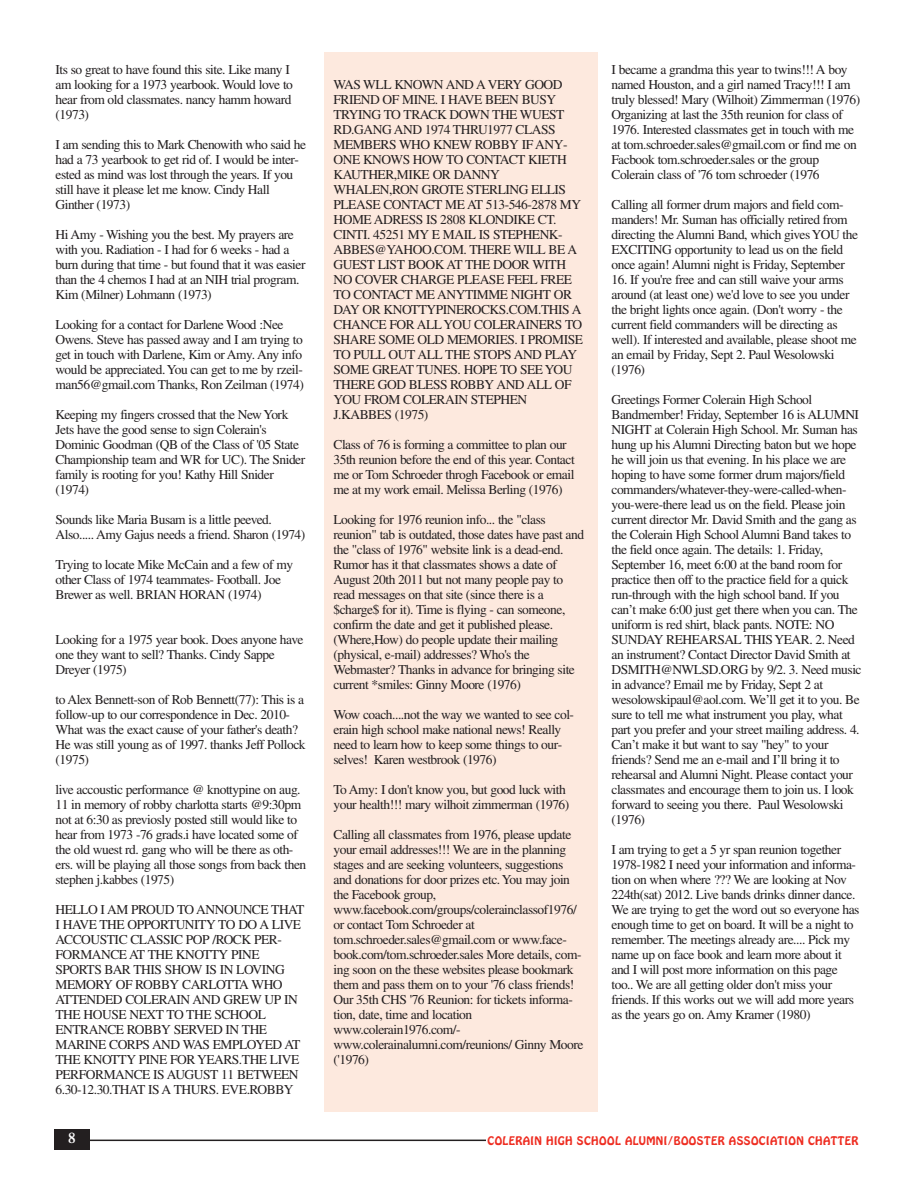
<style>
.page{position:relative;width:918px;height:1188px;background:#fff}
.page>*{position:absolute;margin:0;border:0;box-sizing:border-box;transform-origin:0 0}
.t1{font:600 15px "Times";color:#fff}
.t2{font:13.5px/15px "Times";letter-spacing:-.035em;color:#231f20}
.t3{font:10.5px "Hobo";letter-spacing:.04em;color:#ee2e22}
</style>
<div class="page">
<div style="left:324px;top:52px;width:274px;height:1060px;background:#fde9de"></div>
<div style="left:54px;top:1130px;width:36px;height:20px;background:#231f20"></div>
<hr style="left:88px;top:1140px;width:398px;height:1px;background:#231f20">
<p class="t2" style="left:56px;top:63px;width:239px">Its so great to have found this site. Like many I am looking for a 1973 yearbook. Would love to hear from old classmates. nancy hamm howard (1973)</p>
<p class="t2" style="left:56px;top:138px;width:252px">I am sending this to Mark Chenowith who said he had a 73 yearbook to get rid of. I would be inter&shy;ested as mind was lost through the years. If you still have it please let me know. Cindy Hall Ginther (1973)</p>
<p class="t2" style="left:56px;top:228px;width:252px">Hi Amy - Wishing you the best. My prayers are with you. Radiation - I had for 6 weeks - had a burn during that time - but found that it was easier than the 4 chemos I had at an NIH trial program.<br>Kim (Milner) Lohmann (1973)</p>
<p class="t2" style="left:56px;top:318px;width:250px">Looking for a contact for Darlene Wood :Nee Owens. Steve has passed away and I am trying to get in touch with Darlene, Kim or Amy. Any info would be appreciated. You can get to me by rzeil&shy;man56@gmail.com Thanks, Ron Zeilman (1974)</p>
<p class="t2" style="left:56px;top:408px;width:251px">Keeping my fingers crossed that the New York Jets have the good sense to sign Colerain's Dominic Goodman (QB of the Class of '05 State Championship team and WR for UC). The Snider family is rooting for you! Kathy Hill Snider (1974)</p>
<p class="t2" style="left:56px;top:513px;width:251px">Sounds like Maria Busam is a little peeved.<br>Also..... Amy Gajus needs a friend. Sharon (1974)</p>
<p class="t2" style="left:56px;top:558px;width:239px">Trying to locate Mike McCain and a few of my other Class of 1974 teammates- Football. Joe<br>Brewer as well. BRIAN HORAN (1974)</p>
<p class="t2" style="left:56px;top:633px;width:250px">Looking for a 1975 year book. Does anyone have one they want to sell? Thanks. Cindy Sappe<br>Dreyer (1975)</p>
<p class="t2" style="left:56px;top:693px;width:252px">to Alex Bennett-son of Rob Bennett(77): This is a follow-up to our correspondence in Dec. 2010- What was the exact cause of your father's death?<br>He was still young as of 1997. thanks Jeff Pollock (1975)</p>
<p class="t2" style="left:56px;top:783px;width:252px">live accoustic performance @ knottypine on aug.<br>11 in memory of robby charlotta starts @9:30pm not at 6:30 as previosly posted still would like to hear from 1973 -76 grads.i have located some of the old wuest rd. gang who will be there as oth&shy;ers. will be playing all those songs from back then stephen j.kabbes (1975)</p>
<p class="t2" style="left:56px;top:903px;width:250px">HELLO I AM PROUD TO ANNOUNCE THAT<br>I HAVE THE OPPORTUNITY TO DO A LIVE<br>ACCOUSTIC CLASSIC POP /ROCK PER-<br>FORMANCE AT THE KNOTTY PINE<br>SPORTS BAR THIS SHOW IS IN LOVING<br>MEMORY OF ROBBY CARLOTTA WHO<br>ATTENDED COLERAIN AND GREW UP IN<br>THE HOUSE NEXT TO THE SCHOOL<br>ENTRANCE ROBBY SERVED IN THE<br>MARINE CORPS AND WAS EMPLOYED AT<br>THE KNOTTY PINE FOR YEARS.THE LIVE<br>PERFORMANCE IS AUGUST 11 BETWEEN<br>6.30-12.30.THAT IS A THURS. EVE.ROBBY</p>
<p class="t2" style="left:333px;top:78px;width:251px">WAS WLL KNOWN AND A VERY GOOD<br>FRIEND OF MINE. I HAVE BEEN BUSY<br>TRYING TO TRACK DOWN THE WUEST<br>RD.GANG AND 1974 THRU1977 CLASS<br>MEMBERS WHO KNEW ROBBY IF ANY-<br>ONE KNOWS HOW TO CONTACT KIETH<br>KAUTHER,MIKE OR DANNY<br>WHALEN,RON GROTE STERLING ELLIS<br>PLEASE CONTACT ME AT 513-546-2878 MY<br>HOME ADRESS IS 2808 KLONDIKE CT.<br>CINTI. 45251 MY E MAIL IS STEPHENK-<br>ABBES@YAHOO.COM. THERE WILL BE A<br>GUEST LIST BOOK AT THE DOOR WITH<br>NO COVER CHARGE PLEASE FEEL FREE<br>TO CONTACT ME ANYTIMME NIGHT OR<br>DAY OR KNOTTYPINEROCKS.COM.THIS A<br>CHANCE FOR ALL YOU COLERAINERS TO<br>SHARE SOME OLD MEMORIES. I PROMISE<br>TO PULL OUT ALL THE STOPS AND PLAY<br>SOME GREAT TUNES. HOPE TO SEE YOU<br>THERE GOD BLESS ROBBY AND ALL OF<br>YOU FROM COLERAIN STEPHEN<br>J.KABBES (1975)</p>
<p class="t2" style="left:333px;top:438px;width:243px">Class of 76 is forming a committee to plan our 35th reunion before the end of this year. Contact me or Tom Schroeder throgh Facebook or email me at my work email. Melissa Berling (1976)</p>
<p class="t2" style="left:333px;top:513px;width:252px">Looking for 1976 reunion info... the "class reunion" tab is outdated, those dates have past and the "class of 1976" website link is a dead-end.<br>Rumor has it that classmates shows a date of August 20th 2011 but not many people pay to read messages on that site (since there is a $charge$ for it). Time is flying - can someone, confirm the date and get it published please. (Where,How) do people update their mailing (physical, e-mail) addresses? Who's the Webmaster? Thanks in advance for bringing site current *smiles: Ginny Moore (1976)</p>
<p class="t2" style="left:333px;top:708px;width:242px">Wow coach....not the way we wanted to see col&shy;erain high school make national news! Really need to learn how to keep some things to our&shy;selves! Karen westbrook (1976)</p>
<p class="t2" style="left:333px;top:783px;width:237px">To Amy: I don't know you, but good luck with your health!!! mary wilhoit zimmerman (1976)</p>
<p class="t2" style="left:333px;top:828px;width:251px">Calling all classmates from 1976, please update your email addresses!!! We are in the planning stages and are seeking volunteers, suggestions and donations for door prizes etc. You may join the Facebook group, www.facebook.com/groups/colerainclassof1976/ or contact Tom Schroeder at tom.schroeder.sales@gmail.com or www.face&shy;book.com/tom.schroeder.sales More details, com&shy;ing soon on the these websites please bookmark them and pass them on to your '76 class friends!<br>Our 35th CHS '76 Reunion: for tickets informa&shy;tion, date, time and location www.colerain1976.com/- www.colerainalumni.com/reunions/ Ginny Moore ('1976)</p>
<p class="t2" style="left:611px;top:63px;width:250px">I became a grandma this year to twins!!! A boy named Houston, and a girl named Tracy!!! I am truly blessed! Mary (Wilhoit) Zimmerman (1976)<br>Organizing at last the 35th reunion for class of 1976. Interested classmates get in touch with me at tom.schroeder.sales@gmail.com or find me on Facbook tom.schroeder.sales or the group Colerain class of '76 tom schroeder (1976</p>
<p class="t2" style="left:611px;top:198px;width:248px">Calling all former drum majors and field com&shy;manders! Mr. Suman has officially retired from directing the Alumni Band, which gives YOU the EXCITING opportunity to lead us on the field once again! Alumni night is Friday, September</p>
<p class="t2" style="left:611px;top:273px;width:247px">16. If you're free and can still waive your arms around (at least one) we'd love to see you under the bright lights once again. (Don't worry - the current field commanders will be directing as well). If interested and available, please shoot me an email by Friday, Sept 2. Paul Wesolowski (1976)</p>
<p class="t2" style="left:611px;top:393px;width:252px">Greetings Former Colerain High School Bandmember! Friday, September 16 is ALUMNI NIGHT at Colerain High School. Mr. Suman has hung up his Alumni Directing baton but we hope he will join us that evening. In his place we are hoping to have some former drum majors/field commanders/whatever-they-were-called-when&shy;you-were-there lead us on the field. Please join current director Mr. David Smith and the gang as the Colerain High School Alumni Band takes to the field once again. The details: 1. Friday, September 16, meet 6:00 at the band room for practice then off to the practice field for a quick run-through with the high school band. If you can’t make 6:00 just get there when you can. The uniform is red shirt, black pants. NOTE: NO SUNDAY REHEARSAL THIS YEAR. 2. Need an instrument? Contact Director David Smith at DSMITH@NWLSD.ORG by 9/2. 3. Need music in advance? Email me by Friday, Sept 2 at wesolowskipaul@aol.com. We’ll get it to you. Be sure to tell me what instrument you play, what part you prefer and your street mailing address. 4.<br>Can’t make it but want to say "hey" to your friends? Send me an e-mail and I’ll bring it to rehearsal and Alumni Night. Please contact your classmates and encourage them to join us. I look forward to seeing you there. Paul Wesolowski (1976)</p>
<p class="t2" style="left:611px;top:843px;width:250px">I am trying to get a 5 yr span reunion together 1978-1982 I need your information and informa&shy;tion on when where ??? We are looking at Nov 224th(sat) 2012. Live bands drinks dinner dance.<br>We are trying to get the word out so everyone has enough time to get on board. It will be a night to remember. The meetings already are.... Pick my name up on face book and learn more about it and I will post more information on this page too.. We are all getting older don't miss your friends. If this works out we will add more years as the years go on. Amy Kramer (1980)</p>
<p class="t1" style="left:68px;top:1133px;width:9px">8</p>
<p class="t3" style="left:488px;top:1136px;width:372px">COLERAIN HIGH SCHOOL ALUMNI/BOOSTER ASSOCIATION CHATTER</p>
</div>
